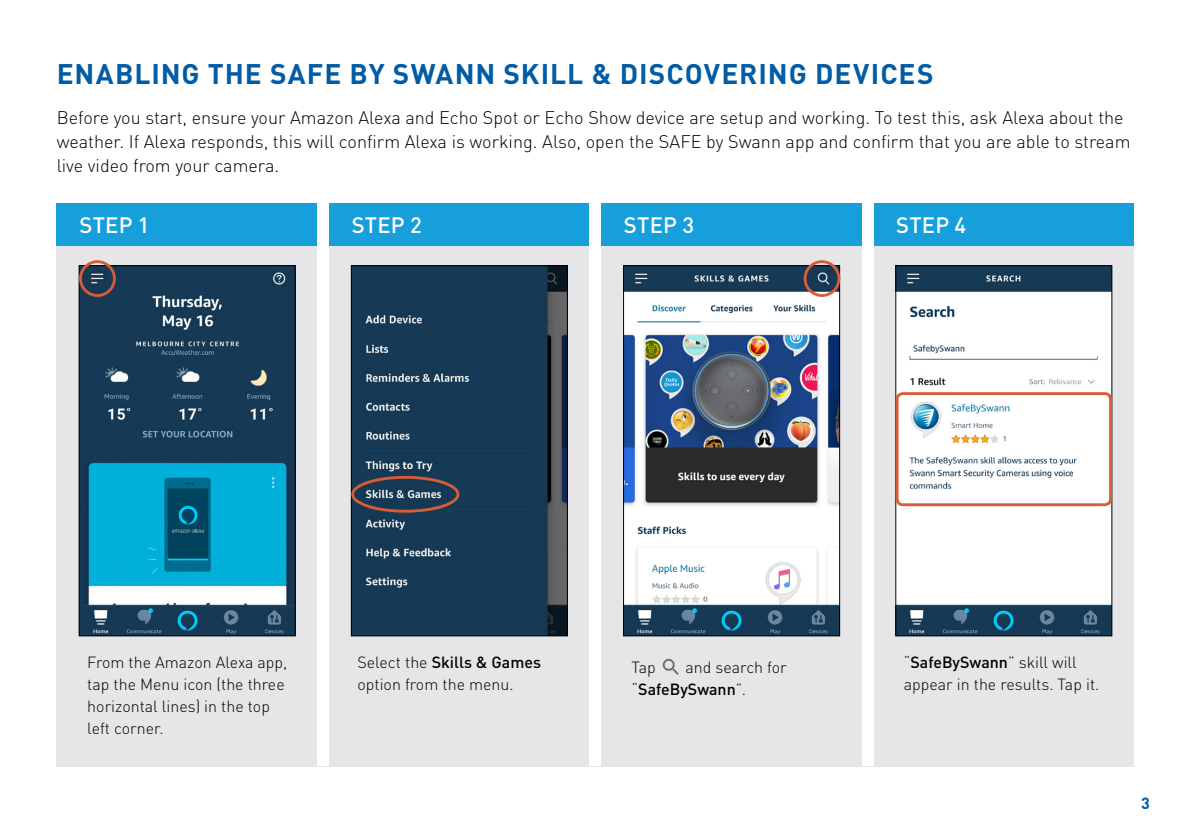
<style>
.page{position:relative;width:1191px;height:840px;background:#fff}
.page>*{position:absolute;margin:0;border:0;box-sizing:border-box;transform-origin:0 0}
.t1{font:700 28px "DIN Pro";letter-spacing:.035em;color:#015ca6}
.t2{font:500 22px "DIN Pro";letter-spacing:.01em;color:#fff}
.t3{font:300 18px/24px "DIN Pro";color:#000}
.t4{font:300 16px/22px "DIN Pro";color:#000}
.t5{font:700 16px "DIN Pro";color:#015ca6}
.s1{font-weight:500}
</style>
<div class="page">
<div style="left:57px;top:203px;width:1077px;height:43px;background:#169fda"></div>
<div style="left:57px;top:246px;width:1077px;height:519px;background:#e6e6e8"></div>
<div style="left:317px;top:203px;width:12px;height:562px;background:#fff"></div>
<div style="left:590px;top:203px;width:11px;height:562px;background:#fff"></div>
<div style="left:862px;top:203px;width:11px;height:562px;background:#fff"></div>
<img style="left:81px;top:267px;width:212px;height:366px">
<div style="left:79px;top:265px;width:216px;height:370px;border:1px solid #000"></div>
<img style="left:353px;top:267px;width:212px;height:366px">
<div style="left:351px;top:265px;width:216px;height:370px;border:1px solid #000"></div>
<img style="left:625px;top:267px;width:212px;height:366px">
<div style="left:623px;top:265px;width:216px;height:370px;border:1px solid #000"></div>
<img style="left:897px;top:267px;width:213px;height:366px">
<div style="left:895px;top:265px;width:217px;height:370px;border:1px solid #000"></div>
<img style="left:662px;top:658px;width:17px;height:17px">
<div style="left:79px;top:260px;width:37px;height:37px;border:3px solid #d75d37;border-radius:50%"></div>
<div style="left:351px;top:475px;width:108px;height:37px;border:3px solid #d75d37;border-radius:50%"></div>
<div style="left:803px;top:260px;width:37px;height:37px;border:3px solid #d75d37;border-radius:50%"></div>
<div style="left:895px;top:392px;width:217px;height:114px;border:3px solid #d75d37;border-radius:6px"></div>
<h1 class="t1" style="left:57px;top:51px;width:878px">ENABLING THE SAFE BY SWANN SKILL &amp; DISCOVERING DEVICES</h1>
<p class="t3" style="left:57px;top:104px;width:1075px">Before you start, ensure your Amazon Alexa and Echo Spot or Echo Show device are setup and working. To test this, ask Alexa about the weather. If Alexa responds, this will confirm Alexa is working. Also, open the SAFE by Swann app and confirm that you are able to stream live video from your camera.</p>
<p class="t2" style="left:79px;top:207px;width:72px">STEP 1</p>
<p class="t2" style="left:352px;top:207px;width:72px">STEP 2</p>
<p class="t2" style="left:624px;top:207px;width:72px">STEP 3</p>
<p class="t2" style="left:896px;top:207px;width:72px">STEP 4</p>
<p class="t4" style="left:631px;top:655px;width:157px;text-indent:54px">and search for “<span class="s1">SafeBySwann</span>”.</p>
<p class="t4" style="left:903px;top:649px;width:197px">“<span class="s1">SafeBySwann</span>” skill will appear in the results. Tap it.</p>
<p class="t4" style="left:87px;top:649px;width:202px">From the Amazon Alexa app, tap the Menu icon (the three horizontal lines) in the top left corner.</p>
<p class="t4" style="left:357px;top:649px;width:185px">Select the <span class="s1">Skills &amp; Games </span>option from the menu.</p>
<p class="t4" style="left:631px;top:655px;width:26px">Tap</p>
<p class="t5" style="left:1141px;top:789px;width:10px">3</p>
</div>
